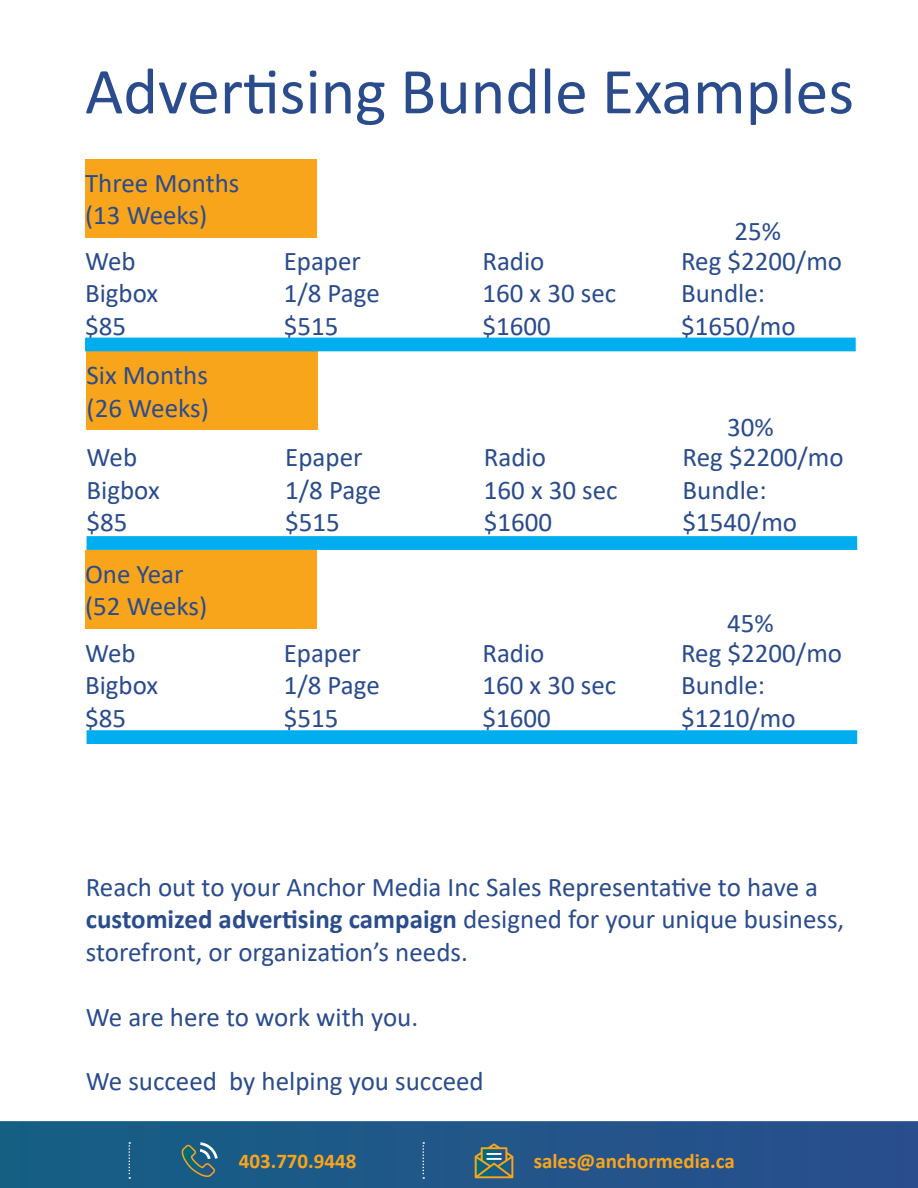
<style>
.page{position:relative;width:918px;height:1188px;background:#fff}
.page>*{position:absolute;margin:0;border:0;box-sizing:border-box;transform-origin:0 0}
.Sub_title_3{font:66px "Calibri";color:#2a4c8d}
.Sub_title_3-2{font:27px/32.4px "Calibri";color:#2a4c8d}
.t1{font:700 21px "Calibri";color:#f9a51b}
.s1{font-weight:700}
</style>
<div class="page">
<svg style="left:0;top:1121px;width:918px;height:67px;background:#205688"></svg>
<svg style="left:475px;top:1143px;width:38px;height:35px"></svg>
<svg style="left:182px;top:1142px;width:36px;height:35px"></svg>
<svg style="left:422px;top:1142px;width:2px;height:37px"></svg>
<svg style="left:129px;top:1142px;width:1px;height:37px"></svg>
<div style="left:85px;top:159px;width:232px;height:78px;background:#f9a51b"></div>
<div style="left:87px;top:351px;width:231px;height:79px;background:#f9a51b"></div>
<div style="left:85px;top:550px;width:232px;height:78px;background:#f9a51b"></div>
<div style="left:85px;top:338px;width:771px;height:13px;background:#00aeef"></div>
<div style="left:87px;top:536px;width:770px;height:14px;background:#00aeef;border:2px solid #00aeef"></div>
<div style="left:87px;top:730px;width:770px;height:14px;background:#00aeef;border:2px solid #00aeef"></div>
<p class="Sub_title_3" style="left:85px;top:46px;width:771px">Advertising Bundle Examples</p>
<p class="Sub_title_3-2" style="left:85px;top:166px;width:156px">Three Months</p>
<p class="Sub_title_3-2" style="left:85px;top:199px;width:124px">(13 Weeks)</p>
<p class="Sub_title_3-2" style="left:85px;top:244px;width:52px">Web</p>
<p class="Sub_title_3-2" style="left:85px;top:276px;width:75px">Bigbox</p>
<p class="Sub_title_3-2" style="left:85px;top:309px;width:43px">$85</p>
<p class="Sub_title_3-2" style="left:87px;top:359px;width:123px">Six Months</p>
<p class="Sub_title_3-2" style="left:87px;top:391px;width:124px">(26 Weeks)</p>
<p class="Sub_title_3-2" style="left:87px;top:441px;width:52px">Web</p>
<p class="Sub_title_3-2" style="left:87px;top:473px;width:75px">Bigbox</p>
<p class="Sub_title_3-2" style="left:87px;top:505px;width:43px">$85</p>
<p class="Sub_title_3-2" style="left:85px;top:557px;width:100px">One Year</p>
<p class="Sub_title_3-2" style="left:85px;top:590px;width:124px">(52 Weeks)</p>
<p class="Sub_title_3-2" style="left:85px;top:636px;width:52px">Web</p>
<p class="Sub_title_3-2" style="left:85px;top:669px;width:75px">Bigbox</p>
<p class="Sub_title_3-2" style="left:85px;top:701px;width:43px">$85</p>
<p class="Sub_title_3-2" style="left:284px;top:244px;width:79px">Epaper</p>
<p class="Sub_title_3-2" style="left:284px;top:276px;width:98px">1/8 Page</p>
<p class="Sub_title_3-2" style="left:284px;top:309px;width:56px">$515</p>
<p class="Sub_title_3-2" style="left:285px;top:441px;width:79px">Epaper</p>
<p class="Sub_title_3-2" style="left:285px;top:473px;width:98px">1/8 Page</p>
<p class="Sub_title_3-2" style="left:285px;top:505px;width:56px">$515</p>
<p class="Sub_title_3-2" style="left:284px;top:636px;width:79px">Epaper</p>
<p class="Sub_title_3-2" style="left:284px;top:669px;width:98px">1/8 Page</p>
<p class="Sub_title_3-2" style="left:284px;top:701px;width:56px">$515</p>
<p class="Sub_title_3-2" style="left:482px;top:244px;width:64px">Radio</p>
<p class="Sub_title_3-2" style="left:482px;top:276px;width:135px">160 x 30 sec</p>
<p class="Sub_title_3-2" style="left:482px;top:309px;width:70px">$1600</p>
<p class="Sub_title_3-2" style="left:484px;top:441px;width:64px">Radio</p>
<p class="Sub_title_3-2" style="left:484px;top:473px;width:135px">160 x 30 sec</p>
<p class="Sub_title_3-2" style="left:484px;top:505px;width:70px">$1600</p>
<p class="Sub_title_3-2" style="left:482px;top:636px;width:64px">Radio</p>
<p class="Sub_title_3-2" style="left:482px;top:669px;width:135px">160 x 30 sec</p>
<p class="Sub_title_3-2" style="left:482px;top:701px;width:70px">$1600</p>
<p class="Sub_title_3-2" style="left:735px;top:214px;width:48px">25%</p>
<p class="Sub_title_3-2" style="left:681px;top:244px;width:163px">Reg $2200/mo</p>
<p class="Sub_title_3-2" style="left:681px;top:276px;width:86px">Bundle:</p>
<p class="Sub_title_3-2" style="left:681px;top:309px;width:116px">$1650/mo</p>
<p class="Sub_title_3-2" style="left:727px;top:411px;width:48px">30%</p>
<p class="Sub_title_3-2" style="left:683px;top:441px;width:163px">Reg $2200/mo</p>
<p class="Sub_title_3-2" style="left:683px;top:473px;width:86px">Bundle:</p>
<p class="Sub_title_3-2" style="left:683px;top:505px;width:116px">$1540/mo</p>
<p class="Sub_title_3-2" style="left:727px;top:606px;width:48px">45%</p>
<p class="Sub_title_3-2" style="left:681px;top:636px;width:163px">Reg $2200/mo</p>
<p class="Sub_title_3-2" style="left:681px;top:669px;width:86px">Bundle:</p>
<p class="Sub_title_3-2" style="left:681px;top:701px;width:116px">$1210/mo</p>
<p class="Sub_title_3-2" style="left:86px;top:870px;width:760px">Reach out to your Anchor Media Inc Sales Representative to have a <span class="s1">customized advertising campaign</span> designed for your unique business, storefront, or organization’s needs.</p>
<p class="Sub_title_3-2" style="left:86px;top:1000px;width:334px">We are here to work with you.</p>
<p class="Sub_title_3-2" style="left:86px;top:1065px;width:400px">We succeed by helping you succeed</p>
<p class="t1" style="left:239px;top:1146px;width:119px">403.770.9448</p>
<p class="t1" style="left:534px;top:1146px;width:203px">sales@anchormedia.ca</p>
</div>
